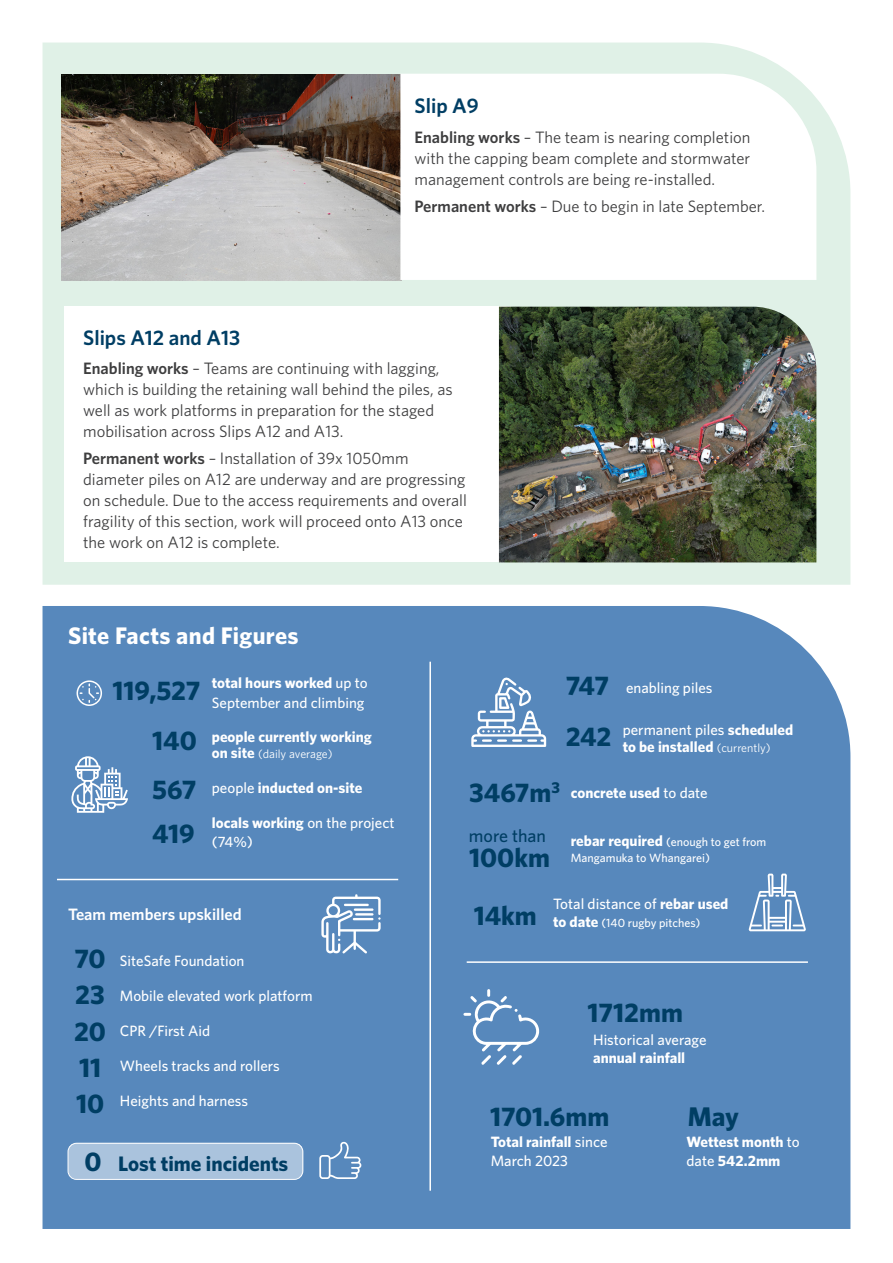
<style>
.page{position:relative;width:893px;height:1263px;background:#fff}
.page>*{position:absolute;margin:0;border:0;box-sizing:border-box;transform-origin:0 0}
.body{font:700 27px "Whitney";color:#003e64}
.t1{font:700 24px "Whitney";letter-spacing:.015em;color:#fff}
.Subhead_3{font:600 21px "Whitney";color:#003e64}
.body-2{font:700 21px "Whitney";color:#003e64}
.body-3{font:500 18px "Whitney";color:#003e64}
.body-4{font:16.5px/21px "Whitney";color:#3e3e3f}
.body-5{font:600 16.5px "Whitney";color:#fff}
.body-6{font:500 15px/19.5px "Whitney";color:#fff}
.body-7{font:700 15px/19.5px "Whitney";color:#fff}
.body-8{font:500 12px/16.5px "Whitney";color:#fff}
.body-9{font:12px "Whitney";color:#fff}
.s1{font-weight:600}
.s2{font-weight:700}
.s3{font-weight:700;font-size:15px}
.s4{font-weight:500}
.s5{font-weight:400;font-size:12px}
</style>
<div class="page">
<div style="left:43px;top:606px;width:807px;height:623px;background:#5788bc"></div>
<div style="left:68px;top:1143px;width:235px;height:36px;background:#aac3dd;border-radius:9px"></div>
<div style="left:68px;top:1143px;width:235px;height:37px;border:1px solid #fff;border-radius:9px"></div>
<div style="left:43px;top:43px;width:807px;height:542px;background:#e0f1e7"></div>
<img style="left:62px;top:74px;width:340px;height:207px">
<svg style="left:400px;top:74px;width:416px;height:206px"></svg>
<div style="left:64px;top:307px;width:446px;height:255px;background:#fff"></div>
<img style="left:499px;top:307px;width:317px;height:255px">
<svg style="left:77px;top:680px;width:25px;height:26px"></svg>
<svg style="left:463px;top:989px;width:76px;height:76px;background:#6f99c5"></svg>
<svg style="left:71px;top:756px;width:57px;height:57px"></svg>
<svg style="left:471px;top:676px;width:75px;height:71px"></svg>
<svg style="left:748px;top:873px;width:58px;height:58px"></svg>
<hr style="left:467px;top:961px;width:341px;height:2px;background:#fff">
<hr style="left:57px;top:879px;width:341px;height:1px;background:#fff">
<hr style="left:429px;top:662px;width:2px;height:529px;background:#fff">
<svg style="left:321px;top:894px;width:60px;height:60px"></svg>
<svg style="left:319px;top:1141px;width:42px;height:38px;background:#779fc8"></svg>
<p class="Subhead_3" style="left:415px;top:92px;width:66px">Slip A9</p>
<p class="body-4" style="left:415px;top:126px;width:337px;text-align:justify"><span class="s1">Enabling works</span> – The team is nearing completion with the capping beam complete and stormwater management controls are being re-installed.</p>
<p class="body-4" style="left:415px;top:195px;width:352px"><span class="s1">Permanent works</span> – Due to begin in late September.</p>
<p class="Subhead_3" style="left:83px;top:323px;width:158px">Slips A12 and A13</p>
<p class="body-4" style="left:83px;top:357px;width:371px"><span class="s1">Enabling works</span> – Teams are continuing with lagging, which is building the retaining wall behind the piles, as well as work platforms in preparation for the staged mobilisation across Slips A12 and A13.</p>
<p class="body-4" style="left:83px;top:448px;width:385px"><span class="s1">Permanent works</span> – Installation of 39x 1050mm diameter piles on A12 are underway and are progressing on schedule. Due to the access requirements and overall fragility of this section, work will proceed onto A13 once the work on A12 is complete.</p>
<h1 class="t1" style="left:68px;top:620px;width:232px">Site Facts and Figures</h1>
<p class="body" style="left:113px;top:673px;width:89px">119,527</p>
<p class="body-6" style="left:212px;top:673px;width:157px"><span class="s2">total hours worked</span> up to<br>September and climbing</p>
<p class="body-7" style="left:212px;top:726px;width:162px">people currently working</p>
<p class="body-9" style="left:212px;top:746px;width:122px"><span class="s3">on site</span> (daily average)</p>
<p class="body-7" style="left:212px;top:777px;width:152px"><span class="s4">people</span> inducted on-site</p>
<p class="body-6" style="left:212px;top:813px;width:184px"><span class="s2">locals working</span> on the project (74%)</p>
<p class="body" style="left:152px;top:723px;width:46px">140</p>
<p class="body" style="left:152px;top:771px;width:46px">567</p>
<p class="body" style="left:152px;top:815px;width:44px">419</p>
<p class="body-5" style="left:68px;top:903px;width:175px">Team members upskilled</p>
<p class="body" style="left:74px;top:941px;width:33px">70</p>
<p class="body" style="left:75px;top:977px;width:31px">23</p>
<p class="body" style="left:74px;top:1013px;width:34px">20</p>
<p class="body" style="left:79px;top:1049px;width:23px">11</p>
<p class="body" style="left:76px;top:1085px;width:30px">10</p>
<p class="body" style="left:85px;top:1144px;width:19px">0</p>
<p class="body-6" style="left:120px;top:951px;width:126px">SiteSafe Foundation</p>
<p class="body-6" style="left:120px;top:986px;width:194px">Mobile elevated work platform</p>
<p class="body-6" style="left:120px;top:1021px;width:92px">CPR /First Aid</p>
<p class="body-6" style="left:120px;top:1056px;width:161px">Wheels tracks and rollers</p>
<p class="body-6" style="left:120px;top:1091px;width:130px">Heights and harness</p>
<p class="body-2" style="left:118px;top:1150px;width:172px">Lost time incidents</p>
<p class="body" style="left:566px;top:667px;width:45px">747</p>
<p class="body" style="left:566px;top:719px;width:47px">242</p>
<p class="body-6" style="left:626px;top:678px;width:88px">enabling piles</p>
<p class="body-7" style="left:623px;top:721px;width:172px;line-height:16.5px"><span class="s4">permanent piles</span> scheduled to be installed <span class="s5">(currently)</span></p>
<p class="body-7" style="left:571px;top:783px;width:138px">concrete used <span class="s4">to date</span></p>
<p class="body-8" style="left:571px;top:833px;width:197px"><span class="s3">rebar required</span> (enough to get from<br>Mangamuka to Whangarei)</p>
<p class="body" style="left:469px;top:774px;width:92px">3467m<sup>3</sup></p>
<p class="body-3" style="left:469px;top:824px;width:79px">more than</p>
<p class="body" style="left:469px;top:840px;width:82px">100km</p>
<p class="body" style="left:474px;top:897px;width:64px">14km</p>
<p class="body-6" style="left:553px;top:893px;width:177px">Total distance of <span class="s2">rebar used</span></p>
<p class="body-8" style="left:553px;top:914px;width:149px"><span class="s3">to date</span> (140 rugby pitches)</p>
<p class="body" style="left:587px;top:994px;width:97px">1712mm</p>
<p class="body-6" style="left:593px;top:1031px;width:115px;line-height:18px">Historical average <span class="s2">annual rainfall</span></p>
<p class="body" style="left:490px;top:1098px;width:121px">1701.6mm</p>
<p class="body" style="left:688px;top:1098px;width:53px">May</p>
<p class="body-6" style="left:491px;top:1131px;width:118px"><span class="s2">Total rainfall</span> since<br>March 2023</p>
<p class="body-7" style="left:686px;top:1131px;width:115px">Wettest month <span class="s4">to date</span> 542.2mm</p>
</div>
